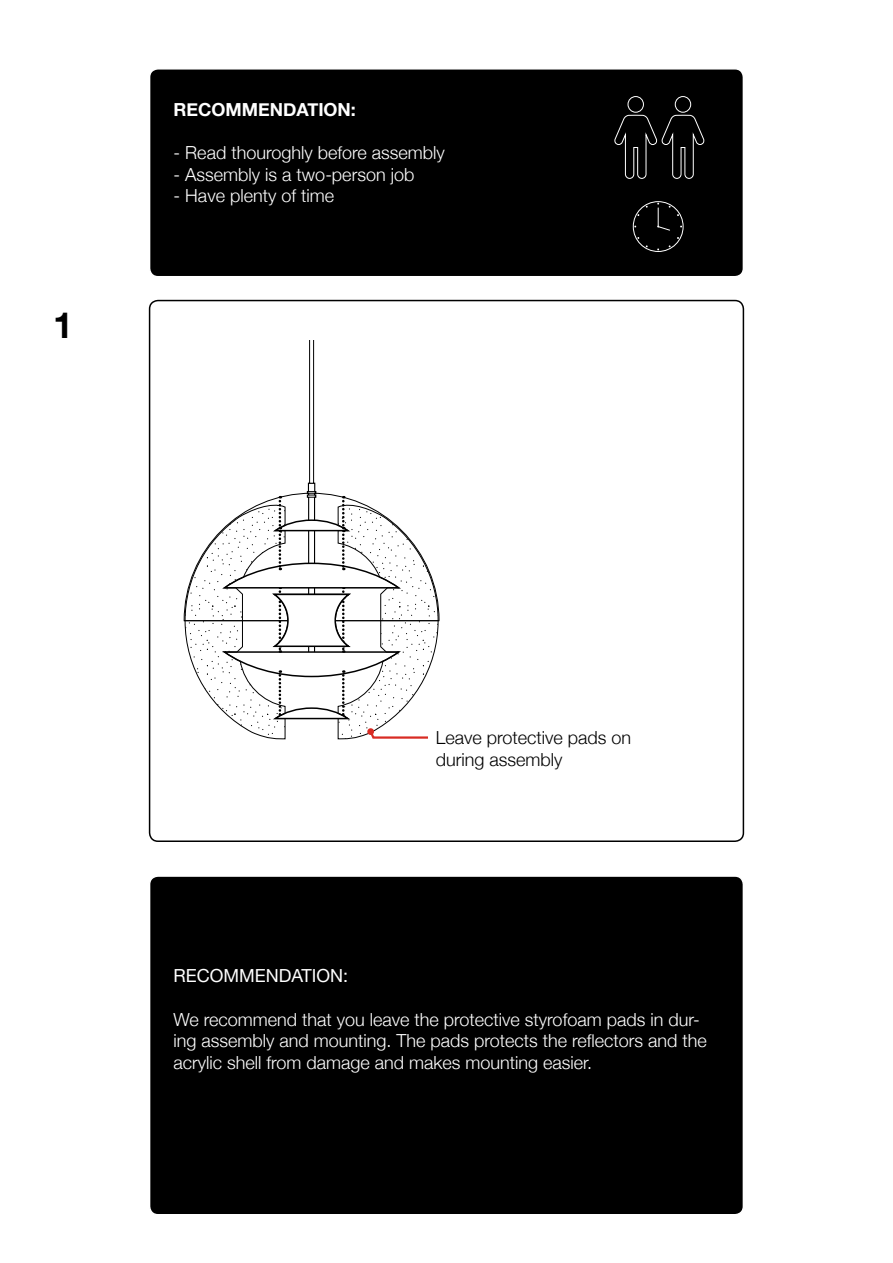
<style>
.page{position:relative;width:893px;height:1263px;background:#fff}
.page>*{position:absolute;margin:0;border:0;box-sizing:border-box;transform-origin:0 0}
.t1{font:700 36px "Helvetica Neue";color:#000}
.t2{font:300 18px/21.6px "Helvetica Neue";color:#fff}
.t3{font:300 18px/21.6px "Helvetica Neue";color:#000}
.t4{font:18px "Helvetica Neue";color:#fff}
.t5{font:700 18px "Helvetica Neue";color:#fff}
</style>
<div class="page">
<div style="left:149px;top:300px;width:595px;height:542px;border:2px solid #000;border-radius:9px"></div>
<svg style="left:184px;top:340px;width:255px;height:400px"></svg>
<div style="left:150px;top:876px;width:593px;height:339px;background:#000;border-radius:9px"></div>
<div style="left:149px;top:875px;width:595px;height:340px;border:2px solid #fff;border-radius:9px"></div>
<div style="left:150px;top:69px;width:593px;height:208px;background:#000;border-radius:9px"></div>
<div style="left:149px;top:68px;width:595px;height:209px;border:2px solid #fff;border-radius:9px"></div>
<svg style="left:614px;top:96px;width:91px;height:83px"></svg>
<div style="left:633px;top:201px;width:50px;height:51px;border:1px solid #fff;border-radius:50%"></div>
<svg style="left:657px;top:203px;width:14px;height:28px"></svg>
<h1 class="t1" style="left:53px;top:297px;width:22px">1</h1>
<p class="t5" style="left:174px;top:96px;width:184px">RECOMMENDATION:</p>
<p class="t2" style="left:174px;top:141px;width:273px">- Read thouroghly before assembly</p>
<p class="t2" style="left:174px;top:162px;width:242px">- Assembly is a two-person job</p>
<p class="t2" style="left:174px;top:184px;width:162px">- Have plenty of time</p>
<p class="t3" style="left:436px;top:725px;width:197px">Leave protective pads on during assembly</p>
<p class="t4" style="left:173px;top:963px;width:176px">RECOMMENDATION:</p>
<p class="t2" style="left:173px;top:1007px;width:535px">We recommend that you leave the protective styrofoam pads in dur&shy;ing assembly and mounting. The pads protects the reflectors and the acrylic shell from damage and makes mounting easier.</p>
</div>
